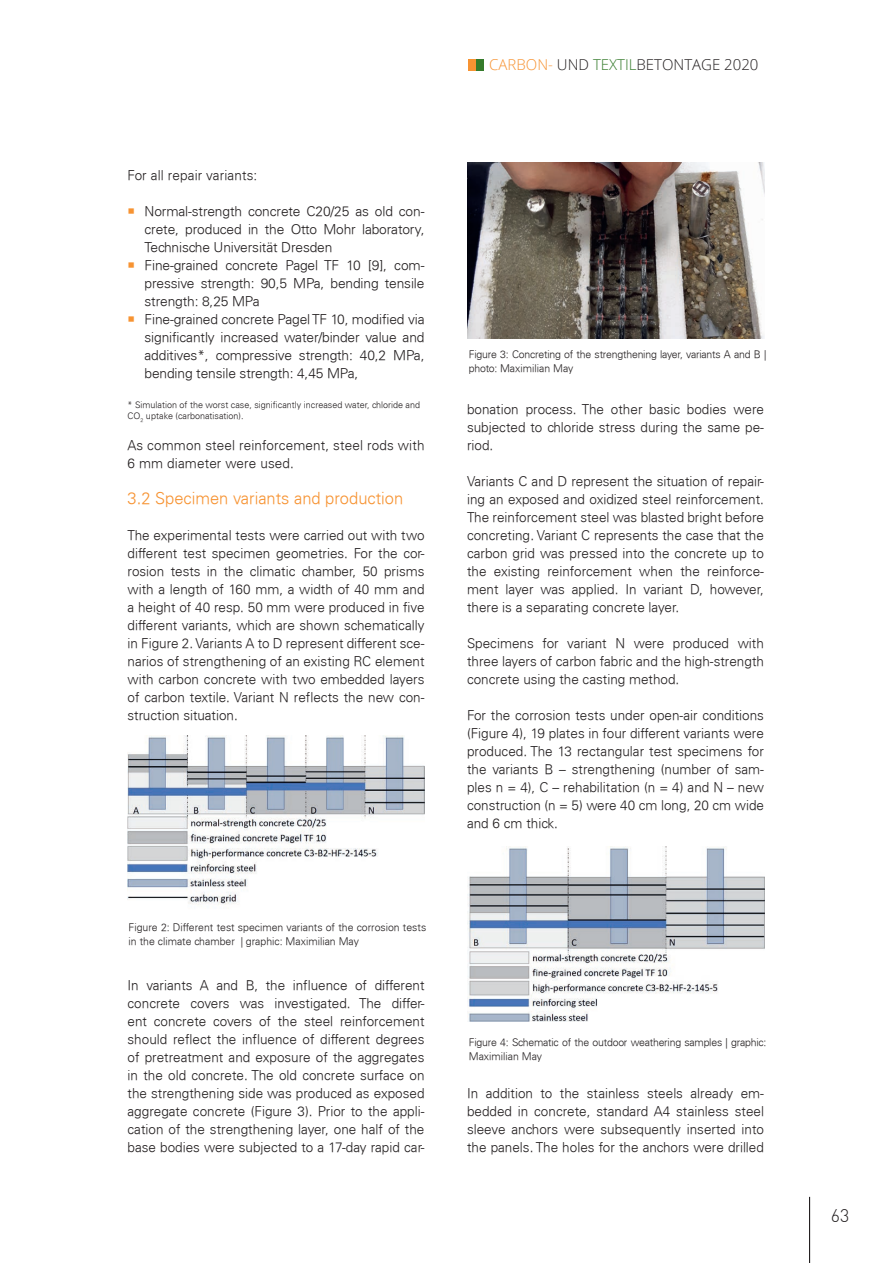
<style>
.page{position:relative;width:893px;height:1263px;background:#fff}
.page>*{position:absolute;margin:0;border:0;box-sizing:border-box;transform-origin:0 0}
.t1{font:300 18px "DIN";color:#231f20}
.t2{font:300 16.5px "Univers";color:#f79332}
.t3{font:300 15px "Open Sans";color:#231f20}
.t4{font:300 13.5px/18px "Univers";color:#231f20;text-align:justify}
.t5{font:300 10.5px/13.6px "Univers";letter-spacing:-.02em;color:#231f20}
.t6{font:300 10.5px/13.6px "Univers";color:#231f20}
.t7{font:300 9px/11.7px "Univers";color:#231f20}
.s1{color:#f79332}
.s2{color:#357b2b}
</style>
<div class="page">
<hr style="left:809px;top:1197px;width:1px;height:66px;background:#231f20">
<div style="left:477px;top:60px;width:7px;height:11px;background:#357b2b"></div>
<svg style="left:468px;top:60px;width:8px;height:11px"></svg>
<img style="left:128px;top:736px;width:296px;height:169px">
<img style="left:468px;top:163px;width:297px;height:175px">
<img style="left:468px;top:846px;width:297px;height:175px">
<p class="t4" style="left:128px;top:166px;width:131px">For all repair variants:</p>
<p class="t4" style="left:145px;top:202px;width:281px;text-align:left">Normal-strength concrete C20/25 as old con&shy;crete, produced in the Otto Mohr laboratory, Technische Universität Dresden<br>Fine-grained concrete Pagel TF 10 [9], com&shy;pressive strength: 90,5 MPa, bending tensile strength: 8,25 MPa<br>Fine-grained concrete Pagel TF 10, modified via significantly increased water/binder value and additives*, compressive strength: 40,2 MPa, bending tensile strength: 4,45 MPa,</p>
<p class="t7" style="left:128px;top:399px;width:294px">* Simulation of the worst case, significantly increased water, chloride and<br>CO<sub>2</sub> uptake (carbonatisation).</p>
<p class="t4" style="left:128px;top:436px;width:298px">As common steel reinforcement, steel rods with<br>6 mm diameter were used.</p>
<p class="t2" style="left:128px;top:488px;width:277px">3.2 Specimen variants and production</p>
<p class="t4" style="left:128px;top:526px;width:298px">The experimental tests were carried out with two different test specimen geometries. For the cor&shy;rosion tests in the climatic chamber, 50 prisms with a length of 160 mm, a width of 40 mm and a height of 40 resp. 50 mm were produced in five different variants, which are shown schematically in Figure 2. Variants A to D represent different sce&shy;narios of strengthening of an existing RC element with carbon concrete with two embedded layers of carbon textile. Variant N reflects the new con&shy;struction situation.</p>
<p class="t6" style="left:129px;top:921px;width:299px">Figure 2: Different test specimen variants of the corrosion tests in the climate chamber | graphic: Maximilian May</p>
<p class="t4" style="left:128px;top:976px;width:298px">In variants A and B, the influence of different concrete covers was investigated. The differ&shy;ent concrete covers of the steel reinforcement should reflect the influence of different degrees of pretreatment and exposure of the aggregates in the old concrete. The old concrete surface on the strengthening side was produced as exposed aggregate concrete (Figure 3). Prior to the appli&shy;cation of the strengthening layer, one half of the base bodies were subjected to a 17-day rapid car-</p>
<p class="t3" style="left:489px;top:54px;width:271px"><span class="s1">CARBON-</span> UND <span class="s2">TEXTIL</span>BETONTAGE 2020</p>
<p class="t5" style="left:469px;top:348px;width:299px">Figure 3: Concreting of the strengthening layer, variants A and B | photo: Maximilian May</p>
<p class="t4" style="left:467px;top:400px;width:298px">bonation process. The other basic bodies were subjected to chloride stress during the same pe&shy;riod.</p>
<p class="t4" style="left:467px;top:472px;width:298px">Variants C and D represent the situation of repair&shy;ing an exposed and oxidized steel reinforcement.<br>The reinforcement steel was blasted bright before concreting. Variant C represents the case that the carbon grid was pressed into the concrete up to the existing reinforcement when the reinforce&shy;ment layer was applied. In variant D, however, there is a separating concrete layer.</p>
<p class="t4" style="left:467px;top:634px;width:298px">Specimens for variant N were produced with three layers of carbon fabric and the high-strength concrete using the casting method.</p>
<p class="t4" style="left:467px;top:706px;width:298px">For the corrosion tests under open-air conditions (Figure 4), 19 plates in four different variants were produced. The 13 rectangular test specimens for the variants B – strengthening (number of sam&shy;ples n = 4), C – rehabilitation (n = 4) and N – new construction (n = 5) were 40 cm long, 20 cm wide and 6 cm thick.</p>
<p class="t5" style="left:469px;top:1035px;width:299px">Figure 4: Schematic of the outdoor weathering samples | graphic:<br>Maximilian May</p>
<p class="t4" style="left:467px;top:1084px;width:298px">In addition to the stainless steels already em&shy;bedded in concrete, standard A4 stainless steel sleeve anchors were subsequently inserted into the panels. The holes for the anchors were drilled</p>
<h1 class="t1" style="left:831px;top:1205px;width:20px">63</h1>
</div>
